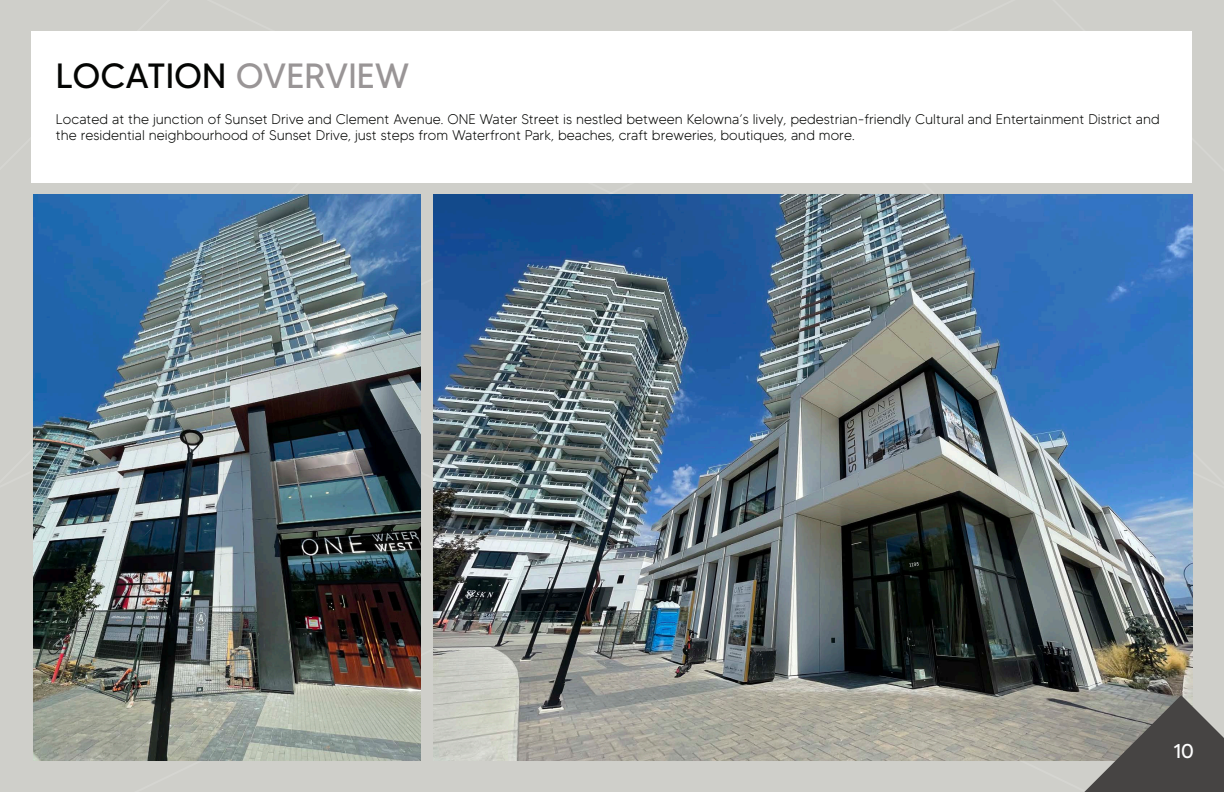
<style>
.page{position:relative;width:1224px;height:792px;background:#fff}
.page>*{position:absolute;margin:0;border:0;box-sizing:border-box;transform-origin:0 0}
.t1{font:35px "MADETOMMY";color:#040503}
.t2{font:20px "MADETOMMY";color:#fff}
.t3{font:300 14px/16.8px "MADETOMMY";color:#040503}
.s1{color:#999596}
</style>
<div class="page">
<div style="left:0;top:0;width:1224px;height:337px;background:#cfcfca"></div>
<div style="left:0;top:337px;width:1074px;height:455px;background:#cfcfca"></div>
<div style="left:828px;top:87px;width:396px;height:526px;background:#cfcfca"></div>
<div style="left:32px;top:32px;width:1160px;height:151px;background:#fff"></div>
<img style="left:33px;top:194px;width:387px;height:566px">
<img style="left:433px;top:194px;width:759px;height:566px">
<svg style="left:1074px;top:695px;width:150px;height:97px;background:#71706c"></svg>
<p class="t1" style="left:56px;top:54px;width:355px">LOCATION <span class="s1">OVERVIEW</span></p>
<p class="t3" style="left:56px;top:110px;width:1106px">Located at the junction of Sunset Drive and Clement Avenue. ONE Water Street is nestled between Kelowna’s lively, pedestrian-friendly Cultural and Entertainment District and the residential neighbourhood of Sunset Drive, just steps from Waterfront Park, beaches, craft breweries, boutiques, and more.</p>
<h2 class="t2" style="left:1173px;top:739px;width:22px">10</h2>
</div>
